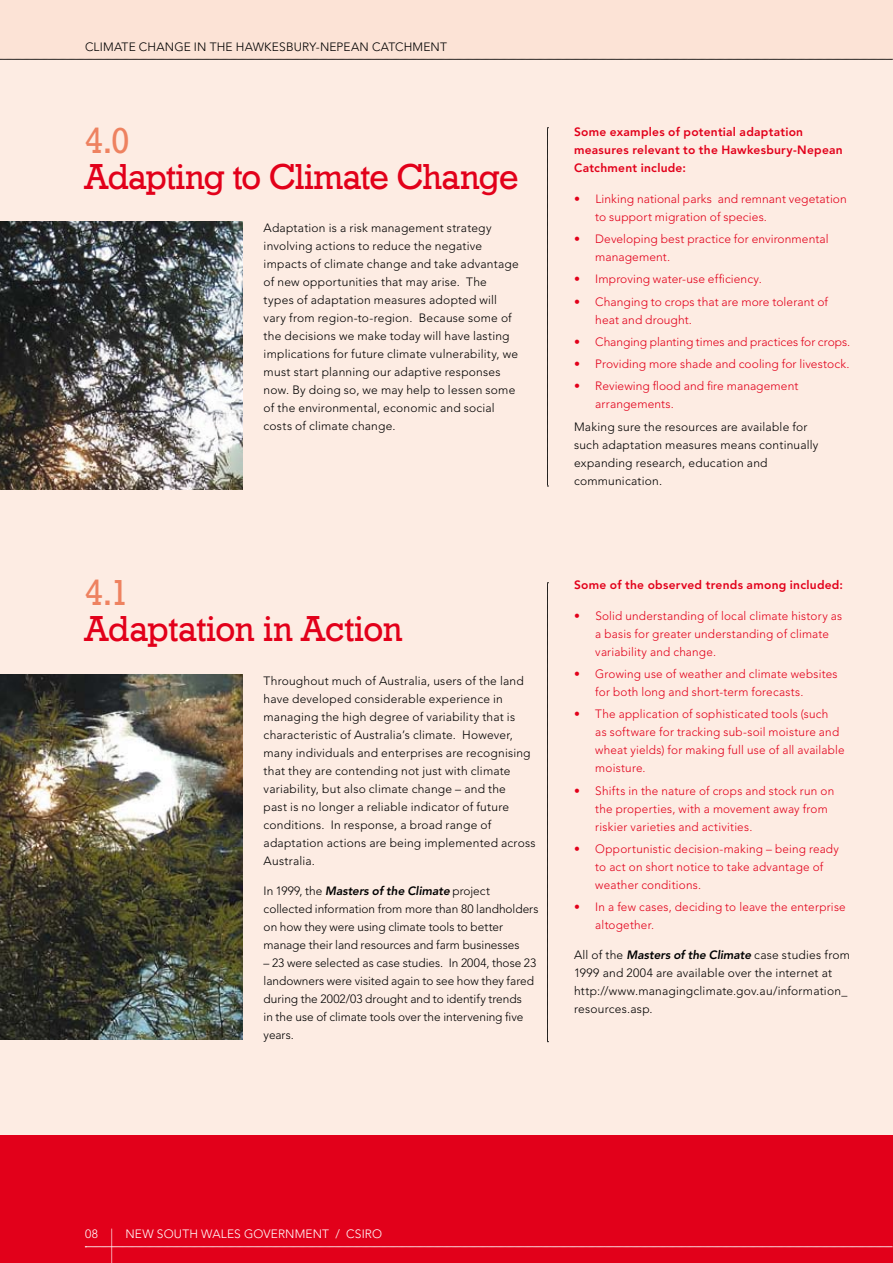
<style>
.page{position:relative;width:893px;height:1263px;background:#fdece3}
.page>*{position:absolute;margin:0;border:0;box-sizing:border-box;transform-origin:0 0}
.t1{font:300 60px "Avenir";color:#fff;scale:.2 1}
.t2{font:36px "Geometric Slab 712 BT Medium A";letter-spacing:-.005em;color:#e2001a}
.t3{font:36px "Geometric Slab 712 BT Medium A";color:#ee8260}
.t4{font:300 12px/18px "Avenir";letter-spacing:.015em;color:#000}
.t5{font:300 12px/18px "Avenir";letter-spacing:.015em;color:#e2001a}
.t6{font:800 12px/18px "Avenir";letter-spacing:.02em;color:#e2001a}
.t7{font:300 12px "Avenir";letter-spacing:-.005em;color:#e2001a}
.t8{font:300 12px "Avenir";letter-spacing:.015em;color:#fff}
.s1{font-weight:800;font-style:italic}
</style>
<div class="page">
<div style="left:0;top:0;width:893px;height:60px;background:#fce3d6"></div>
<div style="left:0;top:1135px;width:893px;height:128px;background:#e2001a"></div>
<svg style="left:0;top:59px;width:893px;height:1px"></svg>
<svg style="left:85px;top:1246px;width:808px;height:1px"></svg>
<img style="left:0;top:221px;width:242px;height:268px">
<svg style="left:547px;top:127px;width:1px;height:360px"></svg>
<svg style="left:547px;top:582px;width:1px;height:460px"></svg>
<img style="left:0;top:674px;width:242px;height:366px">
<p class="t4" style="left:85px;top:37px;width:23px">Climate</p>
<p class="t4" style="left:139px;top:37px;width:10px">change</p>
<p class="t4" style="left:194px;top:37px;width:25px">in the</p>
<p class="t4" style="left:236px;top:37px;width:155px">HAWKESBURY-NEPEAN Catchment</p>
<h2 class="t3" style="left:85px;top:118px;width:46px">4.0</h2>
<h2 class="t2" style="left:85px;top:154px;width:435px">Adapting to Climate Change</h2>
<p class="t4" style="left:264px;top:219px;width:257px">Adaptation is a risk management strategy involving actions to reduce the negative impacts of climate change and take advantage of new opportunities that may arise. The types of adaptation measures adopted will vary from region-to-region. Because some of the decisions we make today will have lasting implications for future climate vulnerability, we must start planning our adaptive responses now. By doing so, we may help to lessen some of the environmental, economic and social costs of climate change.</p>
<p class="t6" style="left:574px;top:123px;width:270px">Some examples of potential adaptation measures relevant to the Hawkesbury-Nepean<br>Catchment include:</p>
<p class="t5" style="left:595px;top:190px;width:253px;text-indent:-21px">• Linking national parks and remnant vegetation to support migration of species.</p>
<p class="t5" style="left:595px;top:230px;width:235px;text-indent:-21px">• Developing best practice for environmental management.</p>
<p class="t5" style="left:574px;top:270px;width:189px">• Improving water-use efficiency.</p>
<p class="t5" style="left:595px;top:292px;width:234px;text-indent:-21px">• Changing to crops that are more tolerant of heat and drought.</p>
<p class="t7" style="left:574px;top:335px;width:278px">• Changing planting times and practices for crops.</p>
<p class="t5" style="left:574px;top:355px;width:277px">• Providing more shade and cooling for livestock.</p>
<p class="t5" style="left:595px;top:377px;width:205px;text-indent:-21px">• Reviewing flood and fire management arrangements.</p>
<p class="t4" style="left:574px;top:417px;width:246px">Making sure the resources are available for such adaptation measures means continually expanding research, education and communication.</p>
<h2 class="t3" style="left:85px;top:571px;width:45px">4.1</h2>
<h2 class="t2" style="left:85px;top:607px;width:319px">Adaptation in Action</h2>
<p class="t4" style="left:264px;top:671px;width:274px">Throughout much of Australia, users of the land have developed considerable experience in managing the high degree of variability that is characteristic of Australia’s climate. However, many individuals and enterprises are recognising that they are contending not just with climate variability, but also climate change – and the<br>past is no longer a reliable indicator of future conditions. In response, a broad range of adaptation actions are being implemented across Australia.</p>
<p class="t4" style="left:264px;top:882px;width:276px">In 1999, the <span class="s1">Masters of the Climate</span> project collected information from more than 80 landholders on how they were using climate tools to better manage their land resources and farm businesses</p>
<p class="t4" style="left:264px;top:954px;width:274px">– 23 were selected as case studies. In 2004, those 23 landowners were visited again to see how they fared during the 2002/03 drought and to identify trends<br>in the use of climate tools over the intervening five years.</p>
<p class="t6" style="left:574px;top:576px;width:271px">Some of the observed trends among included:</p>
<p class="t5" style="left:595px;top:606px;width:248px;text-indent:-21px">• Solid understanding of local climate history as a basis for greater understanding of climate variability and change.</p>
<p class="t5" style="left:595px;top:665px;width:244px;text-indent:-21px">• Growing use of weather and climate websites for both long and short-term forecasts.</p>
<p class="t5" style="left:595px;top:705px;width:251px;text-indent:-21px">• The application of sophisticated tools (such<br>as software for tracking sub-soil moisture and wheat yields) for making full use of all available moisture.</p>
<p class="t5" style="left:595px;top:781px;width:240px;text-indent:-21px">• Shifts in the nature of crops and stock run on the properties, with a movement away from riskier varieties and activities.</p>
<p class="t5" style="left:595px;top:839px;width:245px;text-indent:-21px">• Opportunistic decision-making – being ready to act on short notice to take advantage of weather conditions.</p>
<p class="t5" style="left:595px;top:898px;width:252px;text-indent:-21px">• In a few cases, deciding to leave the enterprise altogether.</p>
<p class="t4" style="left:574px;top:945px;width:277px">All of the <span class="s1">Masters of the Climate</span> case studies from 1999 and 2004 are available over the internet at http://www.managingclimate.gov.au/information_ resources.asp.</p>
<p class="t8" style="left:85px;top:1227px;width:14px">08</p>
<h1 class="t1" style="left:111px;top:1218px;width:15px">|</h1>
<p class="t8" style="left:125px;top:1227px;width:155px">NEW SOUTH WALES Government</p>
<p class="t8" style="left:335px;top:1227px;width:48px">/ CSIRO</p>
</div>
